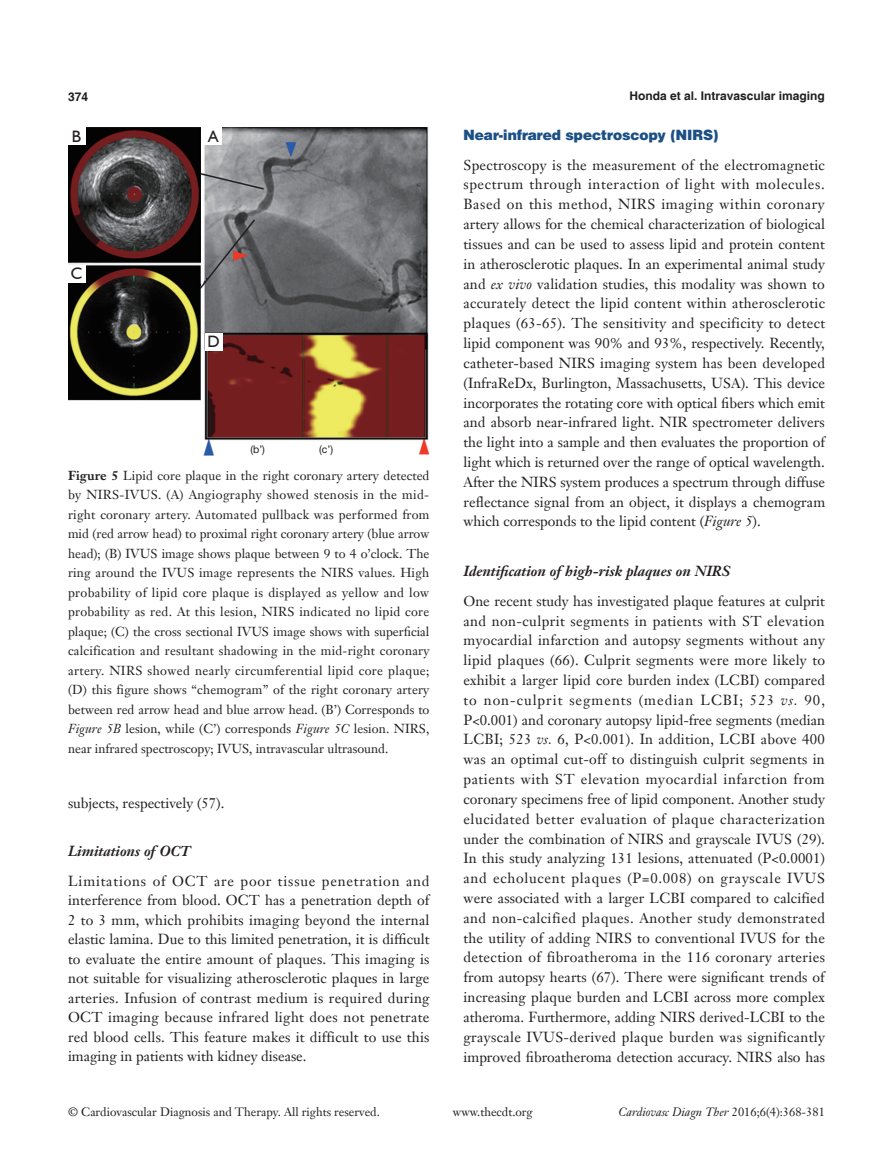
<style>
.page{position:relative;width:893px;height:1170px;background:#fff}
.page>*{position:absolute;margin:0;border:0;box-sizing:border-box;transform-origin:0 0}
.t1{font:16.5px "Humanist 521 BT";color:#231f20}
.t2{font:14.25px/19.8px "Janson Text LT";color:#231f20;text-align:justify}
.t3{font:italic 700 14.25px "Janson Text LT";color:#231f20}
.t4{font:900 14.25px "Helvetica";color:#1c5085}
.t5{font:12.75px/19.5px "Janson Text LT";color:#231f20;text-align:justify}
.t6{font:12px "Janson Text LT";color:#231f20}
.t7{font:italic 12px "Janson Text LT";color:#231f20}
.t8{font:700 12px "Helvetica";color:#231f20}
.t9{font:10.5px "Helvetica Neue LT Pro";color:#231f20}
.s1{font-weight:700}
.s2{font-style:italic}
.s3{font-style:normal}
</style>
<div class="page">
<img style="left:68px;top:128px;width:361px;height:328px">
<div style="left:205px;top:128px;width:17px;height:17px;background:#fff"></div>
<div style="left:68px;top:128px;width:17px;height:17px;background:#fff"></div>
<div style="left:68px;top:265px;width:17px;height:17px;background:#fff"></div>
<div style="left:205px;top:333px;width:17px;height:17px;background:#fff"></div>
<div style="left:246px;top:442px;width:23px;height:14px;background:#fff"></div>
<div style="left:314px;top:442px;width:24px;height:14px;background:#fff"></div>
<svg style="left:199px;top:172px;width:66px;height:19px"></svg>
<svg style="left:198px;top:218px;width:59px;height:73px;background:#787578"></svg>
<p class="t8" style="left:68px;top:89px;width:22px">374</p>
<p class="t8" style="left:629px;top:88px;width:197px">Honda et al. Intravascular imaging</p>
<p class="t1" style="left:72px;top:126px;width:11px">B</p>
<p class="t1" style="left:208px;top:126px;width:12px">A</p>
<p class="t1" style="left:71px;top:263px;width:13px">C</p>
<p class="t1" style="left:208px;top:331px;width:14px">D</p>
<p class="t9" style="left:250px;top:442px;width:16px">(b’)</p>
<p class="t9" style="left:319px;top:442px;width:15px">(c’)</p>
<p class="t5" style="left:68px;top:465px;width:363px"><span class="s1">Figure 5</span> Lipid core plaque in the right coronary artery detected by NIRS-IVUS. (A) Angiography showed stenosis in the mid&shy;right coronary artery. Automated pullback was performed from mid (red arrow head) to proximal right coronary artery (blue arrow head); (B) IVUS image shows plaque between 9 to 4 o’clock. The ring around the IVUS image represents the NIRS values. High probability of lipid core plaque is displayed as yellow and low probability as red. At this lesion, NIRS indicated no lipid core plaque; (C) the cross sectional IVUS image shows with superficial calcification and resultant shadowing in the mid-right coronary artery. NIRS showed nearly circumferential lipid core plaque; (D) this figure shows “chemogram” of the right coronary artery between red arrow head and blue arrow head. (B’) Corresponds to <span class="s2">Figure 5B</span> lesion, while (C’) corresponds <span class="s2">Figure 5C</span> lesion. NIRS, near infrared spectroscopy; IVUS, intravascular ultrasound.</p>
<p class="t2" style="left:68px;top:792px;width:158px">subjects, respectively (57).</p>
<p class="t3" style="left:68px;top:842px;width:124px">Limitations of OCT</p>
<p class="t2" style="left:68px;top:870px;width:363px">Limitations of OCT are poor tissue penetration and interference from blood. OCT has a penetration depth of 2 to 3 mm, which prohibits imaging beyond the internal elastic lamina. Due to this limited penetration, it is difficult to evaluate the entire amount of plaques. This imaging is not suitable for visualizing atherosclerotic plaques in large arteries. Infusion of contrast medium is required during OCT imaging because infrared light does not penetrate red blood cells. This feature makes it difficult to use this imaging in patients with kidney disease.</p>
<p class="t4" style="left:463px;top:125px;width:256px">Near-infrared spectroscopy (NIRS)</p>
<p class="t2" style="left:463px;top:155px;width:363px">Spectroscopy is the measurement of the electromagnetic spectrum through interaction of light with molecules.<br>Based on this method, NIRS imaging within coronary artery allows for the chemical characterization of biological tissues and can be used to assess lipid and protein content in atherosclerotic plaques. In an experimental animal study and <span class="s2">ex vivo</span> validation studies, this modality was shown to accurately detect the lipid content within atherosclerotic plaques (63-65). The sensitivity and specificity to detect lipid component was 90% and 93%, respectively. Recently, catheter-based NIRS imaging system has been developed (InfraReDx, Burlington, Massachusetts, USA). This device incorporates the rotating core with optical fibers which emit and absorb near-infrared light. NIR spectrometer delivers the light into a sample and then evaluates the proportion of light which is returned over the range of optical wavelength.<br>After the NIRS system produces a spectrum through diffuse reflectance signal from an object, it displays a chemogram which corresponds to the lipid content (<span class="s2">Figure 5</span>).</p>
<p class="t3" style="left:463px;top:561px;width:268px">Identification of high-risk plaques on NIRS</p>
<p class="t2" style="left:463px;top:590px;width:363px">One recent study has investigated plaque features at culprit and non-culprit segments in patients with ST elevation myocardial infarction and autopsy segments without any lipid plaques (66). Culprit segments were more likely to exhibit a larger lipid core burden index (LCBI) compared to non-culprit segments (median LCBI; 523 <span class="s2">vs.</span> 90, P&lt;0.001) and coronary autopsy lipid-free segments (median LCBI; 523 <span class="s2">vs.</span> 6, P&lt;0.001). In addition, LCBI above 400 was an optimal cut-off to distinguish culprit segments in patients with ST elevation myocardial infarction from coronary specimens free of lipid component. Another study elucidated better evaluation of plaque characterization under the combination of NIRS and grayscale IVUS (29).<br>In this study analyzing 131 lesions, attenuated (P&lt;0.0001) and echolucent plaques (P=0.008) on grayscale IVUS were associated with a larger LCBI compared to calcified and non-calcified plaques. Another study demonstrated the utility of adding NIRS to conventional IVUS for the detection of fibroatheroma in the 116 coronary arteries from autopsy hearts (67). There were significant trends of increasing plaque burden and LCBI across more complex atheroma. Furthermore, adding NIRS derived-LCBI to the grayscale IVUS-derived plaque burden was significantly improved fibroatheroma detection accuracy. NIRS also has</p>
<p class="t6" style="left:68px;top:1104px;width:313px">© Cardiovascular Diagnosis and Therapy. All rights reserved.</p>
<p class="t6" style="left:453px;top:1104px;width:81px">www.thecdt.org</p>
<p class="t7" style="left:618px;top:1104px;width:208px">Cardiovasc Diagn Ther <span class="s3">2016;6(4):368-381</span></p>
</div>
